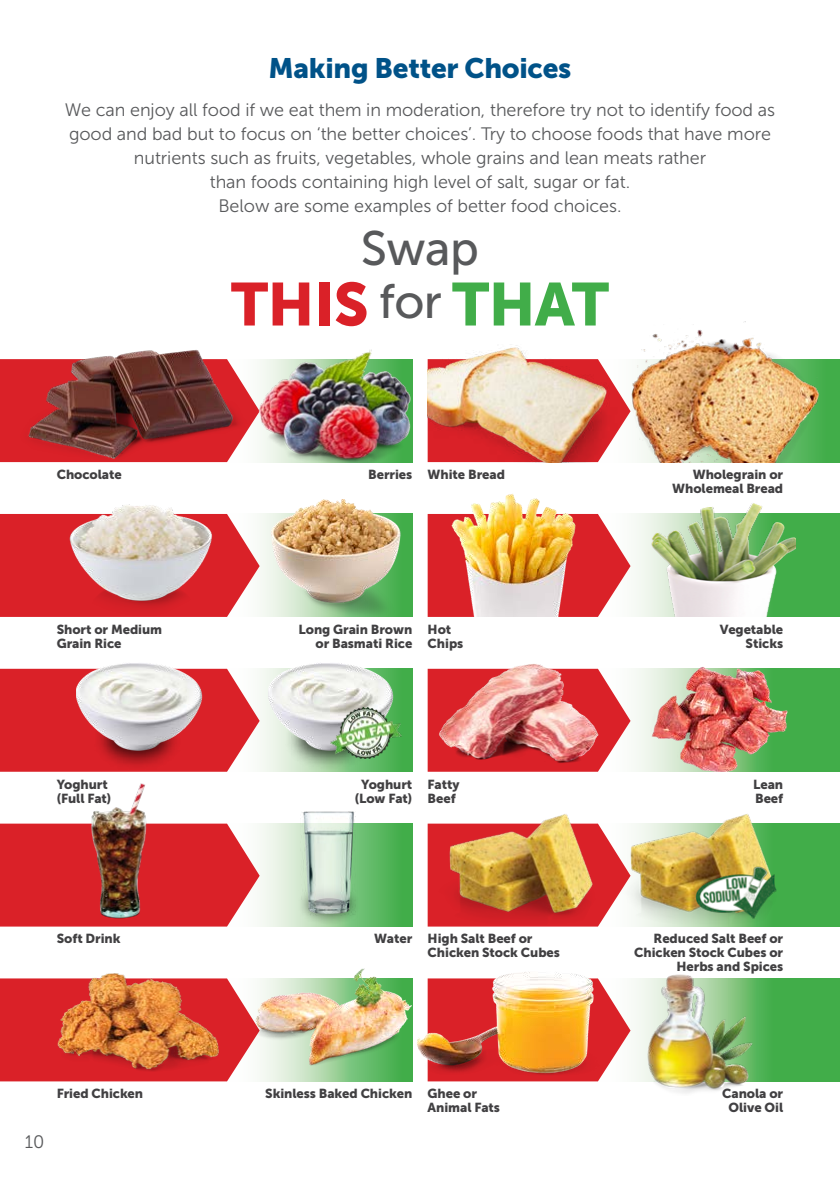
<style>
.page{position:relative;width:840px;height:1191px;background:#fff}
.page>*{position:absolute;margin:0;border:0;box-sizing:border-box;transform-origin:0 0}
.t1{font:60.2px "Museo Sans 900";letter-spacing:-.01em;color:#da2128}
.t2{font:48.2px "Museo Sans 500";color:#58595b}
.t3{font:28px "Museo Sans 900";letter-spacing:-.01em;color:#005288}
.t4{font:18px/24px "Museo Sans 300";letter-spacing:-.005em;color:#58595b;text-align:center}
.t5{font:13px/14px "Museo Sans 900";letter-spacing:-.005em;color:#414042}
.s1{font-family:"Museo Sans 500";font-size:48.2px;color:#58595b}
.s2{color:#41ad49}
</style>
<div class="page">
<svg style="left:259px;top:669px;width:153px;height:102px"></svg>
<svg style="left:259px;top:823px;width:153px;height:103px;background:#8bcb8e"></svg>
<svg style="left:260px;top:1075px;width:152px;height:6px"></svg>
<div style="left:0;top:359px;width:16px;height:103px;background:#da2128"></div>
<div style="left:0;top:514px;width:242px;height:103px;background:#da2128"></div>
<svg style="left:0;top:669px;width:259px;height:102px;background:#dd383e"></svg>
<svg style="left:0;top:823px;width:259px;height:103px;background:#dd353b"></svg>
<svg style="left:0;top:978px;width:254px;height:103px;background:#de3b41"></svg>
<img style="left:269px;top:349px;width:144px;height:113px">
<img style="left:242px;top:499px;width:170px;height:118px">
<div style="left:597px;top:359px;width:242px;height:103px;background:#41ad49"></div>
<svg style="left:630px;top:514px;width:209px;height:103px;background:#53b45a"></svg>
<svg style="left:630px;top:669px;width:209px;height:102px"></svg>
<div style="left:597px;top:823px;width:242px;height:103px;background:#41ad49"></div>
<svg style="left:630px;top:978px;width:209px;height:103px;background:#52b459"></svg>
<svg style="left:597px;top:514px;width:33px;height:103px"></svg>
<svg style="left:427px;top:669px;width:203px;height:102px"></svg>
<svg style="left:427px;top:823px;width:189px;height:103px;background:#e3595e"></svg>
<svg style="left:618px;top:1010px;width:12px;height:40px"></svg>
<img style="left:427px;top:345px;width:181px;height:117px">
<img style="left:608px;top:321px;width:212px;height:141px">
<img style="left:427px;top:493px;width:170px;height:124px">
<img style="left:635px;top:503px;width:160px;height:114px">
<div style="left:93px;top:707px;width:89px;height:64px;background:#000;opacity:.75"></div>
<img style="left:77px;top:663px;width:130px;height:93px">
<div style="left:285px;top:707px;width:88px;height:64px;background:#000;opacity:.75"></div>
<img style="left:268px;top:663px;width:130px;height:93px">
<img style="left:330px;top:707px;width:71px;height:51px">
<img style="left:433px;top:664px;width:175px;height:107px">
<img style="left:639px;top:667px;width:158px;height:104px">
<img style="left:86px;top:783px;width:84px;height:141px">
<div style="left:297px;top:882px;width:64px;height:44px;background:#000;opacity:.5"></div>
<img style="left:286px;top:811px;width:80px;height:110px">
<img style="left:435px;top:814px;width:174px;height:112px">
<img style="left:616px;top:814px;width:163px;height:113px">
<img style="left:692px;top:861px;width:87px;height:64px">
<img style="left:50px;top:973px;width:172px;height:102px">
<img style="left:412px;top:972px;width:206px;height:109px">
<img style="left:638px;top:974px;width:119px;height:119px">
<img style="left:16px;top:350px;width:253px;height:112px">
<img style="left:57px;top:504px;width:175px;height:113px">
<img style="left:254px;top:968px;width:158px;height:107px">
<h3 class="t3" style="left:268px;top:52px;width:304px">Making Better Choices</h3>
<p class="t4" style="left:65px;top:98px;width:711px">We can enjoy all food if we eat them in moderation, therefore try not to identify food as good and bad but to focus on ‘the better choices’. Try to choose foods that have more nutrients such as fruits, vegetables, whole grains and lean meats rather<br>than foods containing high level of salt, sugar or fat.<br>Below are some examples of better food choices.</p>
<h2 class="t2" style="left:360px;top:222px;width:120px">Swap</h2>
<h1 class="t1" style="left:231px;top:270px;width:379px">THIS <span class="s1">for</span> <span class="s2">THAT</span></h1>
<p class="t5" style="left:57px;top:467px;width:66px">Chocolate</p>
<p class="t5" style="left:57px;top:622px;width:107px">Short or Medium<br>Grain Rice</p>
<p class="t5" style="left:57px;top:777px;width:56px">Yoghurt (Full Fat)</p>
<p class="t5" style="left:57px;top:931px;width:65px">Soft Drink</p>
<p class="t5" style="left:57px;top:1086px;width:88px">Fried Chicken</p>
<h3 class="t4" style="left:25px;top:1129px;width:21px">10</h3>
<p class="t5" style="left:368px;top:467px;width:46px">Berries</p>
<p class="t5" style="left:427px;top:467px;width:79px">White Bread</p>
<p class="t5" style="left:672px;top:467px;width:112px;text-align:right">Wholegrain or<br>Wholemeal Bread</p>
<p class="t5" style="left:298px;top:622px;width:115px;text-align:right">Long Grain Brown or Basmati Rice</p>
<p class="t5" style="left:427px;top:622px;width:37px">Hot<br>Chips</p>
<p class="t5" style="left:719px;top:622px;width:65px;text-align:right">Vegetable<br>Sticks</p>
<p class="t5" style="left:354px;top:777px;width:59px;text-align:center">Yoghurt (Low Fat)</p>
<p class="t5" style="left:427px;top:777px;width:33px">Fatty<br>Beef</p>
<p class="t5" style="left:752px;top:777px;width:31px">Lean<br>Beef</p>
<p class="t5" style="left:374px;top:931px;width:40px">Water</p>
<p class="t5" style="left:427px;top:931px;width:134px">High Salt Beef or<br>Chicken Stock Cubes</p>
<p class="t5" style="left:634px;top:931px;width:150px;text-align:right">Reduced Salt Beef or<br>Chicken Stock Cubes or<br>Herbs and Spices</p>
<p class="t5" style="left:265px;top:1086px;width:148px">Skinless Baked Chicken</p>
<p class="t5" style="left:427px;top:1086px;width:74px">Ghee or<br>Animal Fats</p>
<p class="t5" style="left:721px;top:1086px;width:62px;text-align:center">Canola or<br>Olive Oil</p>
</div>
